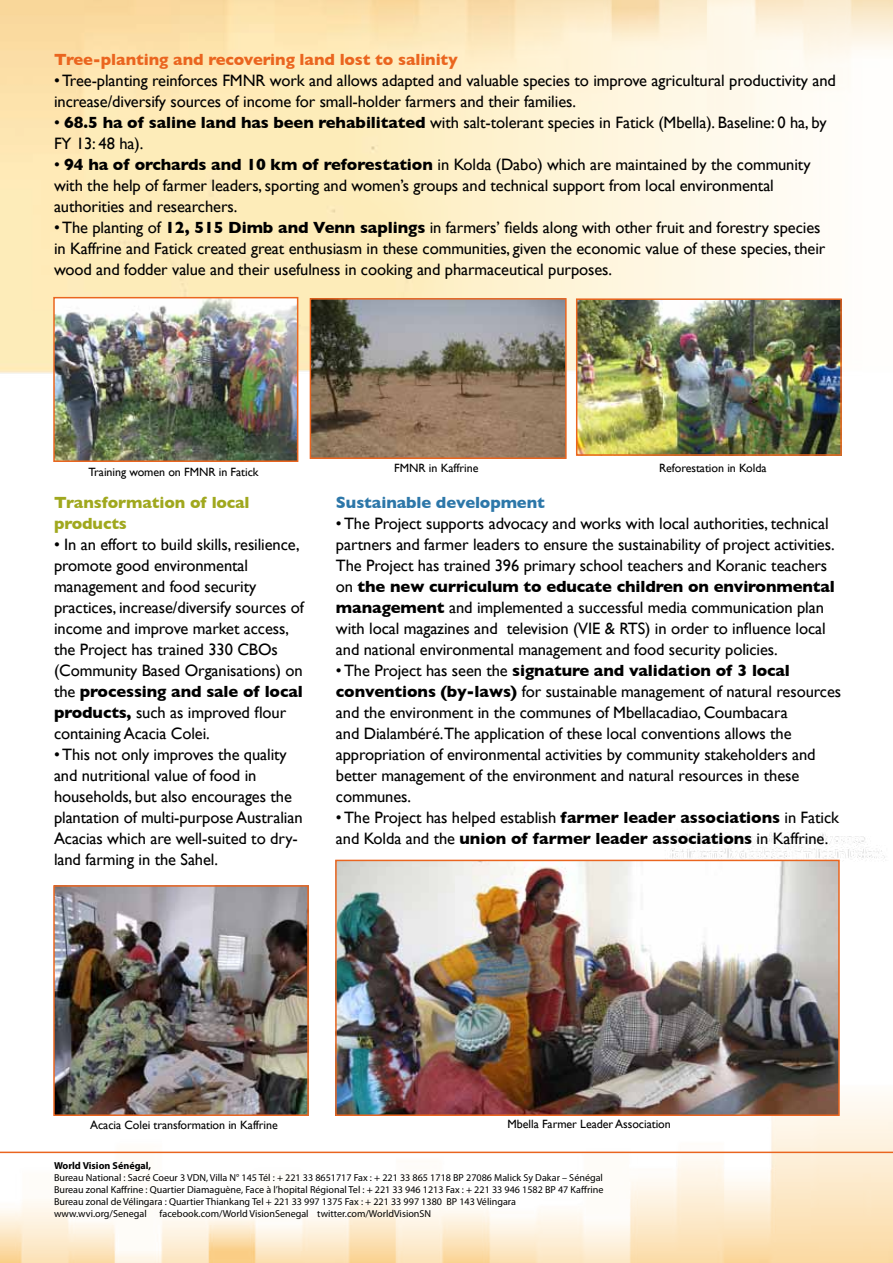
<style>
.page{position:relative;width:893px;height:1263px;background:#fff}
.page>*{position:absolute;margin:0;border:0;box-sizing:border-box;transform-origin:0 0}
.t1{font:16.5px/21px "Gill Sans";letter-spacing:-.005em;color:#000}
.t2{font:700 16.5px "Gill Sans";letter-spacing:-.005em;color:#ea651f}
.t3{font:700 16.5px/21px "Gill Sans";letter-spacing:-.005em;color:#a0a81e}
.t4{font:700 16.5px "Gill Sans";letter-spacing:-.005em;color:#2d77a9}
.t5{font:12px "Gill Sans";letter-spacing:-.005em;color:#000}
.t6{font:10.05px/12.1px "Myriad Pro";color:#000}
.t7{font:700 10.05px "Myriad Pro";color:#000}
.s1{font-weight:700}
</style>
<div class="page">
<img style="left:338px;top:863px;width:499px;height:250px">
<div style="left:335px;top:860px;width:505px;height:256px;border:2px solid #ea651f"></div>
<img style="left:56px;top:888px;width:250px;height:225px">
<div style="left:53px;top:885px;width:256px;height:231px;border:2px solid #ea651f"></div>
<img style="left:313px;top:301px;width:251px;height:155px">
<div style="left:310px;top:298px;width:257px;height:161px;border:2px solid #ea651f"></div>
<img style="left:56px;top:300px;width:239px;height:159px">
<div style="left:53px;top:297px;width:245px;height:165px;border:2px solid #ea651f"></div>
<img style="left:579px;top:301px;width:260px;height:152px">
<div style="left:576px;top:298px;width:266px;height:158px;border:2px solid #ea651f"></div>
<hr style="left:0;top:1151px;width:893px;height:2px;background:#ea651f">
<p class="t2" style="left:54px;top:50px;width:405px">Tree-planting and recovering land lost to salinity</p>
<p class="t1" style="left:54px;top:70px;width:783px">• Tree-planting reinforces FMNR work and allows adapted and valuable species to improve agricultural productivity and increase/diversify sources of income for small-holder farmers and their families.</p>
<p class="t1" style="left:54px;top:112px;width:774px">• <span class="s1">68.5 ha of saline land has been rehabilitated</span> with salt-tolerant species in Fatick (Mbella). Baseline: 0 ha, by<br>FY 13: 48 ha).</p>
<p class="t1" style="left:54px;top:154px;width:758px">• <span class="s1">94 ha of orchards and 10 km of reforestation</span> in Kolda (Dabo) which are maintained by the community with the help of farmer leaders, sporting and women’s groups and technical support from local environmental authorities and researchers.</p>
<p class="t1" style="left:54px;top:217px;width:773px">• The planting of <span class="s1">12, 515 Dimb and Venn saplings</span> in farmers’ fields along with other fruit and forestry species in Kaffrine and Fatick created great enthusiasm in these communities, given the economic value of these species, their wood and fodder value and their usefulness in cooking and pharmaceutical purposes.</p>
<p class="t5" style="left:89px;top:465px;width:172px">Training women on FMNR in Fatick</p>
<p class="t3" style="left:54px;top:492px;width:197px">Transformation of local products</p>
<p class="t1" style="left:54px;top:534px;width:251px">• In an effort to build skills, resilience, promote good environmental management and food security practices, increase/diversify sources of income and improve market access, the Project has trained 330 CBOs (Community Based Organisations) on the <span class="s1">processing and sale of local products,</span> such as improved flour containing Acacia Colei.</p>
<p class="t1" style="left:54px;top:744px;width:250px">• This not only improves the quality and nutritional value of food in households, but also encourages the plantation of multi-purpose Australian Acacias which are well-suited to dry&shy;land farming in the Sahel.</p>
<p class="t5" style="left:394px;top:461px;width:86px">FMNR in Kaffrine</p>
<p class="t5" style="left:659px;top:461px;width:109px">Reforestation in Kolda</p>
<p class="t4" style="left:336px;top:492px;width:210px">Sustainable development</p>
<p class="t1" style="left:336px;top:512px;width:500px">• The Project supports advocacy and works with local authorities, technical partners and farmer leaders to ensure the sustainability of project activities.<br>The Project has trained 396 primary school teachers and Koranic teachers on <span class="s1">the new curriculum to educate children on environmental management</span> and implemented a successful media communication plan with local magazines and television (VIE &amp; RTS) in order to influence local and national environmental management and food security policies.</p>
<p class="t1" style="left:336px;top:659px;width:507px">• The Project has seen the <span class="s1">signature and validation of 3 local conventions (by-laws)</span> for sustainable management of natural resources and the environment in the communes of Mbellacadiao, Coumbacara<br>and Dialambéré.The application of these local conventions allows the appropriation of environmental activities by community stakeholders and better management of the environment and natural resources in these communes.</p>
<p class="t1" style="left:336px;top:806px;width:505px">• The Project has helped establish <span class="s1">farmer leader associations</span> in Fatick and Kolda and the <span class="s1">union of farmer leader associations</span> in Kaffrine.</p>
<p class="t5" style="left:90px;top:1118px;width:189px">Acacia Colei transformation in Kaffrine</p>
<p class="t5" style="left:508px;top:1117px;width:165px">Mbella Farmer Leader Association</p>
<p class="t7" style="left:54px;top:1159px;width:99px">World Vision Sénégal,</p>
<p class="t6" style="left:54px;top:1171px;width:551px">Bureau National : Sacré Coeur 3 VDN, Villa N° 145 Tél : + 221 33 8651717 Fax : + 221 33 865 1718 BP 27086 Malick Sy Dakar – Sénégal Bureau zonal Kaffrine : Quartier Diamaguène, Face à l’hopital Régional Tel : + 221 33 946 1213 Fax : + 221 33 946 1582 BP 47 Kaffrine Bureau zonal de Vélingara : Quartier Thiankang Tel + 221 33 997 1375 Fax : + 221 33 997 1380 BP 143 Vélingara www.wvi.org/Senegal</p>
<p class="t6" style="left:160px;top:1208px;width:273px">facebook.com/World VisionSenegal twitter.com/WorldVisionSN</p>
</div>
